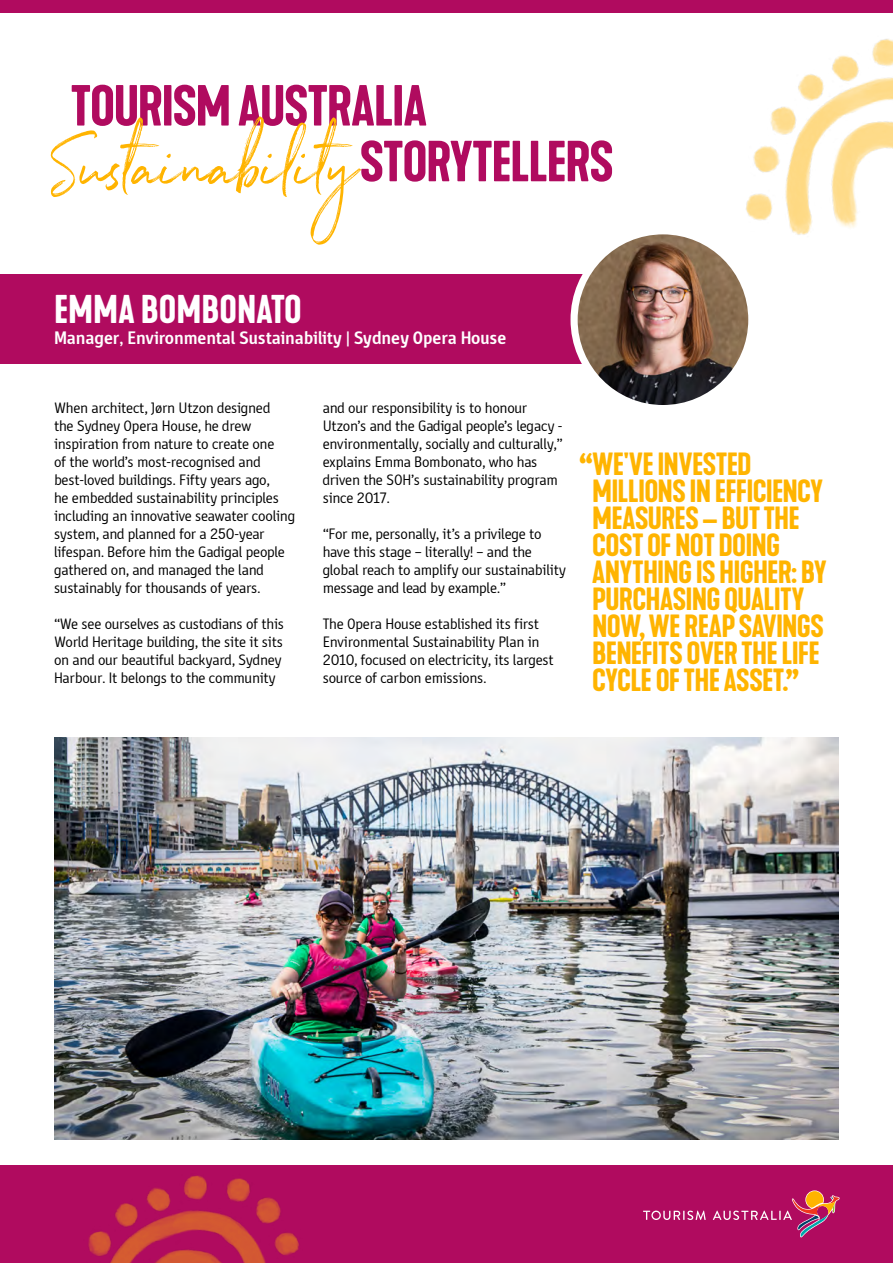
<style>
.page{position:relative;width:893px;height:1263px;background:#fff}
.page>*{position:absolute;margin:0;border:0;box-sizing:border-box;transform-origin:0 0}
.t1{font:79.2px "Northwell";color:#ffb400}
.t2{font:600 54px "TA Philausophy";letter-spacing:-.025em;color:#b00b5f}
.t3{font:600 37.5px "TA Philausophy";color:#fff}
.t4{font:600 30px/27px "TA Philausophy";letter-spacing:-.025em;color:#ffb400}
.t5{font:700 18px "TA Banjo";color:#fff}
.t6{font:15px/18px "TA Banjo";letter-spacing:-.015em;color:#000}
.s1{font-family:"Northwell Alt"}
.s2{font-size:37.5px}
</style>
<div class="page">
<div style="left:0;top:1166px;width:893px;height:97px;background:#b00b5f"></div>
<svg style="left:643px;top:1210px;width:63px;height:10px"></svg>
<svg style="left:713px;top:1190px;width:126px;height:47px"></svg>
<img style="left:23px;top:1165px;width:323px;height:98px">
<div style="left:0;top:0;width:893px;height:13px;background:#b00b5f"></div>
<div style="left:0;top:274px;width:615px;height:90px;background:#b00b5f"></div>
<img style="left:746px;top:39px;width:147px;height:196px">
<img style="left:54px;top:738px;width:785px;height:401px">
<img style="left:574px;top:231px;width:178px;height:178px;border-radius:89px">
<div style="left:570px;top:227px;width:185px;height:185px;border:7px solid #fff;border-radius:50%"></div>
<h2 class="t2" style="left:71px;top:72px;width:356px">TOURISM AUSTRALIA</h2>
<h1 class="t1" style="left:55px;top:109px;width:305px">Su<span class="s1">st</span>ai<span class="s1">n</span>abi<span class="s1">l</span>i<span class="s1">t</span>y</h1>
<h2 class="t2" style="left:360px;top:128px;width:252px">STORYTELLERS</h2>
<h3 class="t3" style="left:54px;top:285px;width:249px">EMMA BOMBONATO</h3>
<p class="t5" style="left:54px;top:328px;width:454px">Manager, Environmental Sustainability | Sydney Opera House</p>
<p class="t6" style="left:54px;top:399px;width:243px">When architect, Jørn Utzon designed<br>the Sydney Opera House, he drew inspiration from nature to create one<br>of the world’s most-recognised and best-loved buildings. Fifty years ago,<br>he embedded sustainability principles including an innovative seawater cooling system, and planned for a 250-year lifespan. Before him the Gadigal people gathered on, and managed the land sustainably for thousands of years.</p>
<p class="t6" style="left:54px;top:615px;width:231px">“We see ourselves as custodians of this World Heritage building, the site it sits on and our beautiful backyard, Sydney Harbour. It belongs to the community</p>
<p class="t6" style="left:323px;top:399px;width:241px">and our responsibility is to honour Utzon’s and the Gadigal people’s legacy - environmentally, socially and culturally,” explains Emma Bombonato, who has driven the SOH’s sustainability program since 2017.</p>
<p class="t6" style="left:323px;top:525px;width:245px">“For me, personally, it’s a privilege to have this stage – literally! – and the global reach to amplify our sustainability message and lead by example.”</p>
<p class="t6" style="left:323px;top:615px;width:233px">The Opera House established its first Environmental Sustainability Plan in 2010, focused on electricity, its largest source of carbon emissions.</p>
<h3 class="t4" style="left:592px;top:451px;width:236px;text-indent:-13px"><span class="s2">“</span>WE'VE INVESTED<br>MILLIONS IN EFFICIENCY<br>MEASURES – BUT THE<br>COST OF NOT DOING<br>ANYTHING IS HIGHER: BY<br>PURCHASING QUALITY<br>NOW, WE REAP SAVINGS<br>BENEFITS OVER THE LIFE<br>CYCLE OF THE ASSET.<span class="s2">”</span></h3>
</div>
